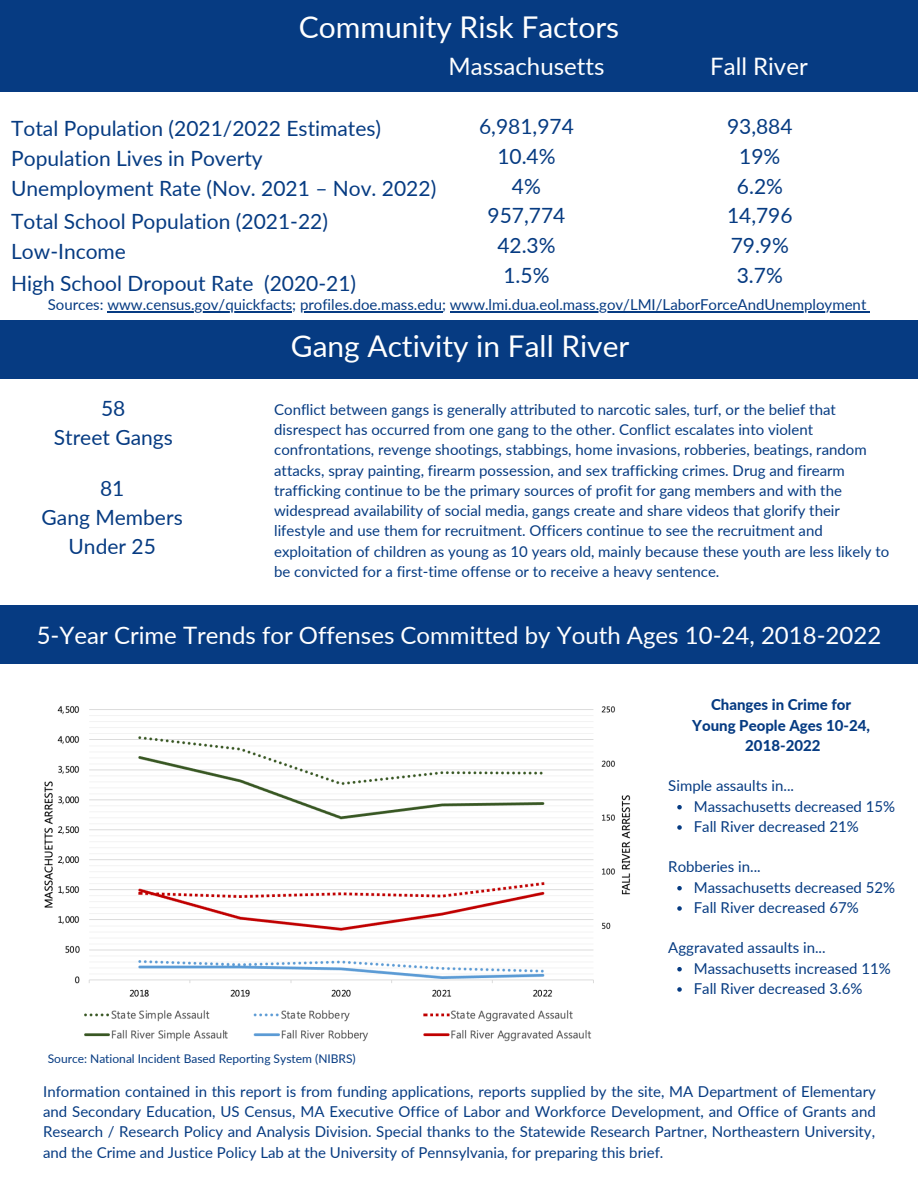
<style>
.page{position:relative;width:918px;height:1188px;background:#fff}
.page>*{position:absolute;margin:0;border:0;box-sizing:border-box;transform-origin:0 0}
.t1{font:30px "Lato";color:#fff}
.t2{font:29.85px "Lato";color:#fff}
.t3{font:24px "Lato";color:#fff}
.t4{font:21px/29.2px "Lato";color:#063b82;text-align:center}
.t5{font:15px/20.2px "Lato";color:#063b82}
.t6{font:800 15px/20.2px "Lato";color:#063b82;text-align:center}
.t7{font:12px "Lato";color:#063b82}
</style>
<div class="page">
<div style="left:0;top:0;width:917px;height:92px;background:#063b82"></div>
<div style="left:0;top:320px;width:918px;height:58px;background:#063b82"></div>
<div style="left:0;top:605px;width:918px;height:58px;background:#063b82"></div>
<img style="left:44px;top:706px;width:587px;height:336px">
<hr style="left:107px;top:311px;width:185px;height:2px;background:#063b82">
<hr style="left:300px;top:311px;width:142px;height:2px;background:#063b82">
<hr style="left:450px;top:311px;width:416px;height:2px;background:#063b82">
<svg style="left:677px;top:805px;width:5px;height:4px"></svg>
<svg style="left:677px;top:825px;width:5px;height:5px"></svg>
<svg style="left:677px;top:886px;width:5px;height:4px"></svg>
<svg style="left:677px;top:906px;width:5px;height:5px"></svg>
<svg style="left:677px;top:967px;width:5px;height:4px"></svg>
<svg style="left:677px;top:987px;width:5px;height:5px"></svg>
<h1 class="t1" style="left:299px;top:8px;width:322px">Community Risk Factors</h1>
<h3 class="t3" style="left:449px;top:52px;width:157px">Massachusetts</h3>
<h3 class="t3" style="left:710px;top:52px;width:99px">Fall River</h3>
<h3 class="t4" style="left:11px;top:113px;width:427px;line-height:29.7px;text-align:left">Total Population (2021/2022 Estimates)<br>Population Lives in Poverty<br>Unemployment Rate (Nov. 2021 – Nov. 2022)</h3>
<h3 class="t4" style="left:11px;top:205px;width:347px;line-height:31.2px;text-align:left">Total School Population (2021-22)<br>Low-Income<br>High School Dropout Rate (2020-21)</h3>
<h3 class="t4" style="left:479px;top:111px;width:96px">6,981,974</h3>
<h3 class="t4" style="left:727px;top:111px;width:67px">93,884</h3>
<h3 class="t4" style="left:497px;top:141px;width:60px">10.4%</h3>
<h3 class="t4" style="left:739px;top:141px;width:43px">19%</h3>
<h3 class="t4" style="left:512px;top:171px;width:30px">4%</h3>
<h3 class="t4" style="left:737px;top:171px;width:48px">6.2%</h3>
<h3 class="t4" style="left:488px;top:201px;width:79px">957,774</h3>
<h3 class="t4" style="left:727px;top:201px;width:67px">14,796</h3>
<h3 class="t4" style="left:497px;top:230px;width:60px">42.3%</h3>
<h3 class="t4" style="left:731px;top:230px;width:60px">79.9%</h3>
<h3 class="t4" style="left:503px;top:260px;width:48px">1.5%</h3>
<h3 class="t4" style="left:737px;top:260px;width:48px">3.7%</h3>
<p class="t5" style="left:48px;top:294px;width:820px">Sources: www.census.gov/quickfacts; profiles.doe.mass.edu; www.lmi.dua.eol.mass.gov/LMI/LaborForceAndUnemployment</p>
<h3 class="t4" style="left:54px;top:393px;width:121px">58<br>Street Gangs</h3>
<h3 class="t4" style="left:42px;top:473px;width:143px">81<br>Gang Members<br>Under 25</h3>
<h2 class="t2" style="left:291px;top:328px;width:340px">Gang Activity in Fall River</h2>
<p class="t5" style="left:274px;top:399px;width:617px">Conflict between gangs is generally attributed to narcotic sales, turf, or the belief that disrespect has occurred from one gang to the other. Conflict escalates into violent confrontations, revenge shootings, stabbings, home invasions, robberies, beatings, random attacks, spray painting, firearm possession, and sex trafficking crimes. Drug and firearm trafficking continue to be the primary sources of profit for gang members and with the widespread availability of social media, gangs create and share videos that glorify their lifestyle and use them for recruitment. Officers continue to see the recruitment and exploitation of children as young as 10 years old, mainly because these youth are less likely to be convicted for a first-time offense or to receive a heavy sentence.</p>
<h3 class="t3" style="left:37px;top:620px;width:846px">5-Year Crime Trends for Offenses Committed by Youth Ages 10-24, 2018-2022</h3>
<p class="t6" style="left:692px;top:695px;width:179px">Changes in Crime for<br>Young People Ages 10-24,<br>2018-2022</p>
<p class="t5" style="left:668px;top:776px;width:127px">Simple assaults in...</p>
<p class="t5" style="left:694px;top:796px;width:203px">Massachusetts decreased 15%<br>Fall River decreased 21%</p>
<p class="t5" style="left:668px;top:857px;width:94px">Robberies in...</p>
<p class="t5" style="left:694px;top:877px;width:203px">Massachusetts decreased 52%<br>Fall River decreased 67%</p>
<p class="t5" style="left:668px;top:938px;width:159px">Aggravated assaults in...</p>
<p class="t7" style="left:48px;top:1051px;width:310px">Source: National Incident Based Reporting System (NIBRS)</p>
<p class="t5" style="left:694px;top:958px;width:199px">Massachusetts increased 11%<br>Fall River decreased 3.6%</p>
<p class="t5" style="left:43px;top:1081px;width:834px;text-align:justify">Information contained in this report is from funding applications, reports supplied by the site, MA Department of Elementary and Secondary Education, US Census, MA Executive Office of Labor and Workforce Development, and Office of Grants and Research / Research Policy and Analysis Division. Special thanks to the Statewide Research Partner, Northeastern University, and the Crime and Justice Policy Lab at the University of Pennsylvania, for preparing this brief.</p>
</div>
